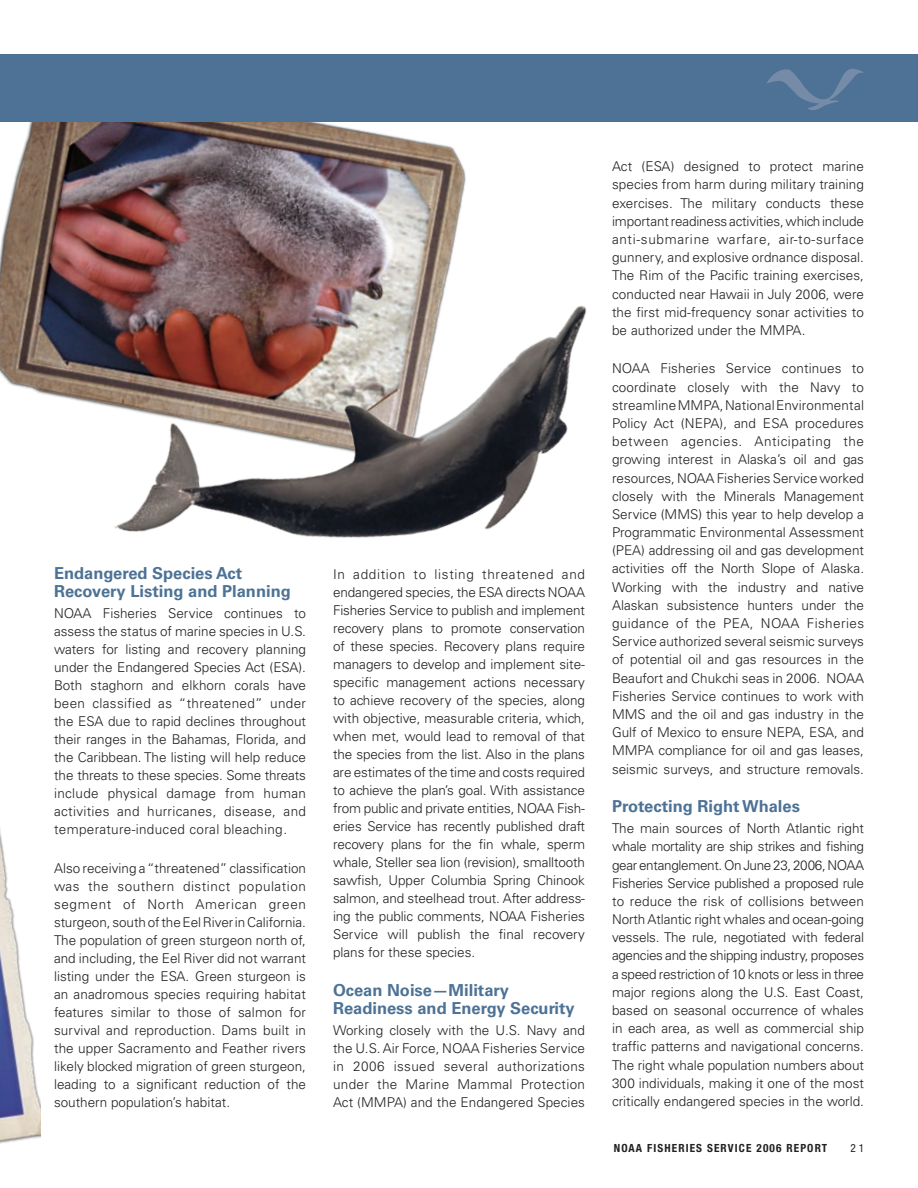
<style>
.page{position:relative;width:918px;height:1188px;background:#fff}
.page>*{position:absolute;margin:0;border:0;box-sizing:border-box;transform-origin:0 0}
.t1{font:700 16.5px/18px "Univers";color:#4d7295}
.t2{font:300 13.5px/18px "Univers";color:#231f20;text-align:justify}
.t3{font:700 condensed 11.25px "Helvetica Neue";letter-spacing:.1em;color:#231f20}
.t4{font:condensed 11.25px "Helvetica Neue";color:#231f20}
</style>
<div class="page">
<img style="left:1px;top:121px;width:506px;height:287px">
<img style="left:113px;top:295px;width:473px;height:243px">
<div style="left:0;top:54px;width:918px;height:67px;background:#4d7295"></div>
<svg style="left:767px;top:68px;width:97px;height:42px"></svg>
<hr style="left:0;top:121px;width:1px;height:1067px;background:#e4d1aa">
<img style="left:0;top:775px;width:41px;height:412px">
<p class="t1" style="left:54px;top:564px;width:238px">Endangered Species Act<br>Recovery Listing and Planning</p>
<p class="t2" style="left:54px;top:605px;width:254px">NOAA Fisheries Service continues to assess the status of marine species in U.S. waters for listing and recovery planning under the Endangered Species Act (ESA).<br>Both staghorn and elkhorn corals have been classified as “threatened” under the ESA due to rapid declines throughout their ranges in the Bahamas, Florida, and the Caribbean. The listing will help reduce the threats to these species. Some threats include physical damage from human activities and hurricanes, disease, and temperature-induced coral bleaching.</p>
<p class="t2" style="left:54px;top:859px;width:254px">Also receiving a “threatened” classification was the southern distinct population segment of North American green sturgeon, south of the Eel River in California.<br>The population of green sturgeon north of, and including, the Eel River did not warrant listing under the ESA. Green sturgeon is an anadromous species requiring habitat features similar to those of salmon for survival and reproduction. Dams built in the upper Sacramento and Feather rivers likely blocked migration of green sturgeon, leading to a significant reduction of the southern population’s habitat.</p>
<p class="t2" style="left:333px;top:566px;width:254px">In addition to listing threatened and endangered species, the ESA directs NOAA Fisheries Service to publish and implement recovery plans to promote conservation of these species. Recovery plans require managers to develop and implement site&shy;specific management actions necessary to achieve recovery of the species, along with objective, measurable criteria, which, when met, would lead to removal of that the species from the list. Also in the plans are estimates of the time and costs required to achieve the plan’s goal. With assistance from public and private entities, NOAA Fish&shy;eries Service has recently published draft recovery plans for the fin whale, sperm whale, Steller sea lion (revision), smalltooth sawfish, Upper Columbia Spring Chinook salmon, and steelhead trout. After address&shy;ing the public comments, NOAA Fisheries Service will publish the final recovery plans for these species.</p>
<p class="t1" style="left:333px;top:981px;width:243px">Ocean Noise—Military<br>Readiness and Energy Security</p>
<p class="t2" style="left:333px;top:1021px;width:254px">Working closely with the U.S. Navy and the U.S. Air Force, NOAA Fisheries Service in 2006 issued several authorizations under the Marine Mammal Protection Act (MMPA) and the Endangered Species</p>
<p class="t2" style="left:612px;top:157px;width:254px">Act (ESA) designed to protect marine species from harm during military training exercises. The military conducts these important readiness activities, which include anti-submarine warfare, air-to-surface gunnery, and explosive ordnance disposal.<br>The Rim of the Pacific training exercises, conducted near Hawaii in July 2006, were the first mid-frequency sonar activities to be authorized under the MMPA.</p>
<p class="t2" style="left:612px;top:360px;width:254px">NOAA Fisheries Service continues to coordinate closely with the Navy to streamline MMPA, National Environmental Policy Act (NEPA), and ESA procedures between agencies. Anticipating the growing interest in Alaska’s oil and gas resources, NOAA Fisheries Service worked closely with the Minerals Management Service (MMS) this year to help develop a Programmatic Environmental Assessment (PEA) addressing oil and gas development activities off the North Slope of Alaska.<br>Working with the industry and native Alaskan subsistence hunters under the guidance of the PEA, NOAA Fisheries Service authorized several seismic surveys of potential oil and gas resources in the Beaufort and Chukchi seas in 2006. NOAA Fisheries Service continues to work with MMS and the oil and gas industry in the Gulf of Mexico to ensure NEPA, ESA, and MMPA compliance for oil and gas leases, seismic surveys, and structure removals.</p>
<p class="t1" style="left:612px;top:797px;width:189px">Protecting Right Whales</p>
<p class="t2" style="left:612px;top:819px;width:254px">The main sources of North Atlantic right whale mortality are ship strikes and fishing gear entanglement. On June 23, 2006, NOAA Fisheries Service published a proposed rule to reduce the risk of collisions between North Atlantic right whales and ocean-going vessels. The rule, negotiated with federal agencies and the shipping industry, proposes a speed restriction of 10 knots or less in three major regions along the U.S. East Coast, based on seasonal occurrence of whales in each area, as well as commercial ship traffic patterns and navigational concerns.<br>The right whale population numbers about 300 individuals, making it one of the most critically endangered species in the world.</p>
<p class="t3" style="left:614px;top:1141px;width:215px">NOAA FISHERIES SERVICE 2006 REPORT</p>
<p class="t4" style="left:850px;top:1141px;width:7px">21</p>
</div>
